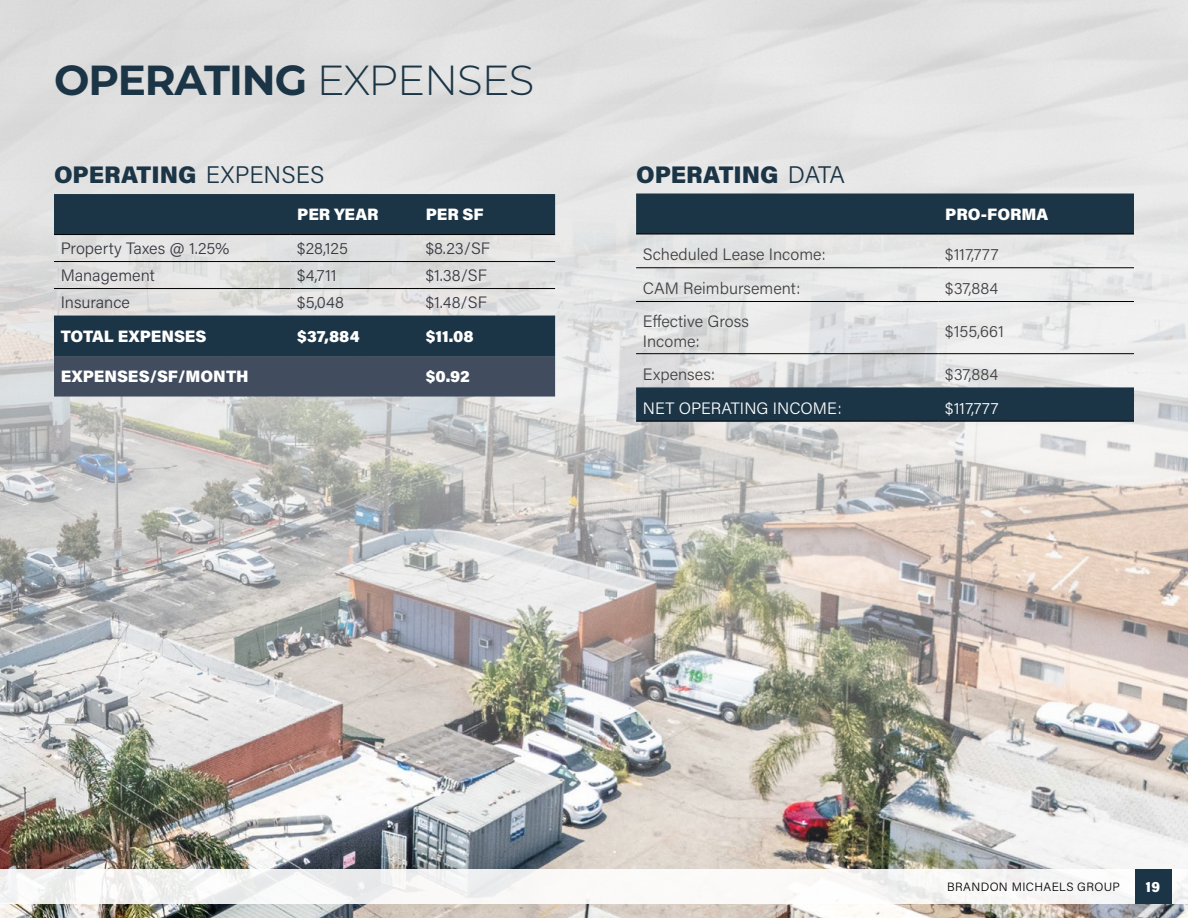
<style>
.page{position:relative;width:1188px;height:918px;background:#fff}
.page>*{position:absolute;margin:0;border:0;box-sizing:border-box;transform-origin:0 0}
.t1{font:700 42px "Montserrat";letter-spacing:-.025em;color:#1c3546}
.t2{font:900 24px "Acumin Pro";color:#1c3546}
.t3{font:300 16.5px/19.8px "Acumin Pro";color:#414042}
.t4{font:300 16.5px "Acumin Pro";color:#393943}
.t5{font:900 16.5px "Acumin Pro";color:#fff}
.t6{font:300 16.5px "Acumin Pro";letter-spacing:.01em;color:#fff}
.t7{font:900 15px "Acumin Pro Semi Cond";color:#fff}
.t8{font:300 12px "Acumin Pro";letter-spacing:.035em;color:#000}
.s1{font-weight:300}
</style>
<div class="page">
<img style="left:0;top:211px;width:1188px;height:707px">
<svg style="left:54px;top:194px;width:501px;height:162px;background:#7c8991"></svg>
<div style="left:54px;top:356px;width:501px;height:41px;background:#414d5e"></div>
<hr style="left:54px;top:234px;width:237px;height:1px;background:#000">
<hr style="left:291px;top:234px;width:128px;height:1px;background:#000">
<hr style="left:419px;top:234px;width:136px;height:1px;background:#000">
<hr style="left:54px;top:261px;width:237px;height:1px;background:#000">
<hr style="left:291px;top:261px;width:128px;height:1px;background:#000">
<hr style="left:419px;top:261px;width:136px;height:1px;background:#000">
<hr style="left:54px;top:288px;width:237px;height:1px;background:#000">
<hr style="left:291px;top:288px;width:128px;height:1px;background:#000">
<hr style="left:419px;top:288px;width:136px;height:1px;background:#000">
<svg style="left:636px;top:194px;width:498px;height:227px;background:#a2aab0"></svg>
<hr style="left:636px;top:234px;width:266px;height:1px;background:#000">
<hr style="left:902px;top:234px;width:37px;height:1px;background:#000">
<hr style="left:939px;top:234px;width:195px;height:1px;background:#000">
<hr style="left:636px;top:267px;width:266px;height:1px;background:#000">
<hr style="left:902px;top:267px;width:37px;height:1px;background:#000">
<hr style="left:939px;top:267px;width:195px;height:1px;background:#000">
<hr style="left:636px;top:301px;width:266px;height:1px;background:#000">
<hr style="left:902px;top:301px;width:37px;height:1px;background:#000">
<hr style="left:939px;top:301px;width:195px;height:1px;background:#000">
<hr style="left:636px;top:353px;width:266px;height:1px;background:#000">
<hr style="left:902px;top:353px;width:37px;height:1px;background:#000">
<hr style="left:939px;top:353px;width:195px;height:1px;background:#000">
<hr style="left:636px;top:421px;width:266px;height:1px;background:#000">
<hr style="left:902px;top:421px;width:37px;height:1px;background:#000">
<hr style="left:939px;top:421px;width:195px;height:1px;background:#000">
<div style="left:0;top:869px;width:1188px;height:35px;background:linear-gradient(to right,#f3f3f3,#f9f9f8)"></div>
<div style="left:1135px;top:869px;width:36px;height:35px;background:#1c3546"></div>
<h1 class="t1" style="left:54px;top:49px;width:482px">OPERATING <span class="s1">EXPENSES</span></h1>
<h2 class="t2" style="left:54px;top:158px;width:272px">OPERATING <span class="s1">EXPENSES</span></h2>
<p class="t5" style="left:297px;top:203px;width:83px">PER YEAR</p>
<p class="t5" style="left:426px;top:203px;width:59px">PER SF</p>
<p class="t4" style="left:61px;top:237px;width:170px">Property Taxes @ 1.25%</p>
<p class="t4" style="left:297px;top:237px;width:52px">$28,125</p>
<p class="t4" style="left:426px;top:237px;width:66px">$8.23/SF</p>
<p class="t4" style="left:61px;top:264px;width:96px">Management</p>
<p class="t4" style="left:297px;top:264px;width:41px">$4,711</p>
<p class="t4" style="left:426px;top:264px;width:63px">$1.38/SF</p>
<p class="t4" style="left:61px;top:291px;width:71px">Insurance</p>
<p class="t4" style="left:297px;top:291px;width:48px">$5,048</p>
<p class="t4" style="left:426px;top:291px;width:63px">$1.48/SF</p>
<p class="t5" style="left:61px;top:324px;width:147px">TOTAL EXPENSES</p>
<p class="t5" style="left:297px;top:324px;width:64px">$37,884</p>
<p class="t5" style="left:426px;top:324px;width:49px">$11.08</p>
<p class="t5" style="left:61px;top:365px;width:190px">EXPENSES/SF/MONTH</p>
<p class="t5" style="left:426px;top:365px;width:46px">$0.92</p>
<h2 class="t2" style="left:636px;top:158px;width:210px">OPERATING <span class="s1">DATA</span></h2>
<p class="t5" style="left:945px;top:202px;width:105px">PRO-FORMA</p>
<p class="t3" style="left:643px;top:244px;width:184px">Scheduled Lease Income:</p>
<p class="t3" style="left:945px;top:244px;width:55px">$117,777</p>
<p class="t3" style="left:643px;top:278px;width:159px">CAM Reimbursement:</p>
<p class="t3" style="left:945px;top:278px;width:54px">$37,884</p>
<p class="t3" style="left:643px;top:311px;width:108px">Effective Gross<br>Income:</p>
<p class="t3" style="left:945px;top:321px;width:60px">$155,661</p>
<p class="t3" style="left:643px;top:364px;width:74px">Expenses:</p>
<p class="t3" style="left:945px;top:364px;width:54px">$37,884</p>
<p class="t6" style="left:643px;top:397px;width:200px">NET OPERATING INCOME:</p>
<p class="t6" style="left:945px;top:397px;width:55px">$117,777</p>
<p class="t8" style="left:947px;top:878px;width:175px">BRANDON MICHAELS GROUP</p>
<p class="t7" style="left:1146px;top:876px;width:16px">19</p>
</div>
